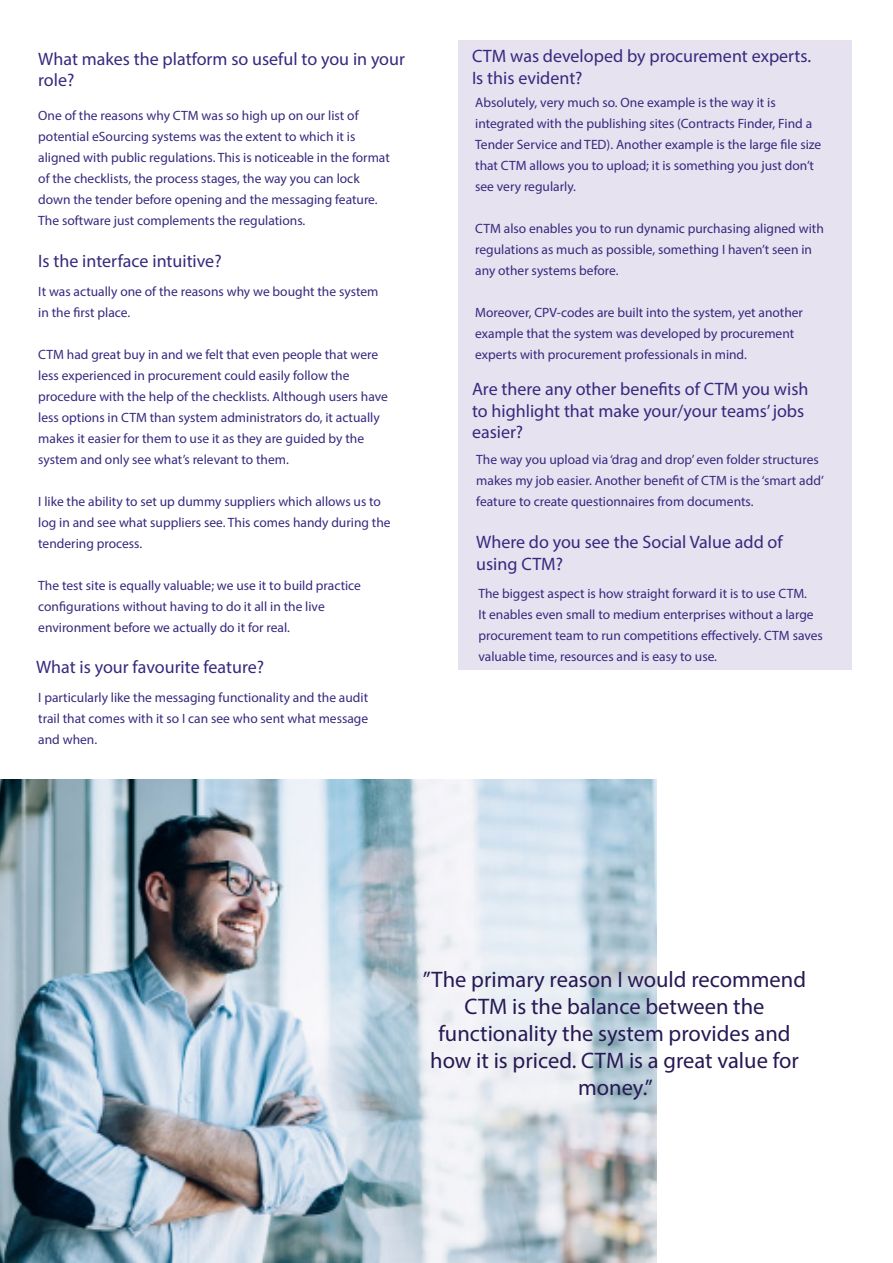
<style>
.page{position:relative;width:893px;height:1263px;background:#fff}
.page>*{position:absolute;margin:0;border:0;box-sizing:border-box;transform-origin:0 0}
.t1{font:22.5px/27px "Myriad Pro";color:#271954;text-align:center}
.t2{font:18px/21.6px "Myriad Pro";color:#37297e}
.t3{font:13.5px/21px "Myriad Pro";color:#37297e}
</style>
<div class="page">
<img style="left:0;top:780px;width:657px;height:483px">
<div style="left:458px;top:40px;width:393px;height:630px;background:#e7e2f0"></div>
<p class="t2" style="left:38px;top:47px;width:368px">What makes the platform so useful to you in your role?</p>
<p class="t3" style="left:38px;top:105px;width:322px">One of the reasons why CTM was so high up on our list of</p>
<p class="t3" style="left:38px;top:126px;width:319px">potential eSourcing systems was the extent to which it is</p>
<p class="t3" style="left:38px;top:147px;width:353px">aligned with public regulations. This is noticeable in the format of the checklists, the process stages, the way you can lock down the tender before opening and the messaging feature.<br>The software just complements the regulations.</p>
<p class="t2" style="left:38px;top:249px;width:185px">Is the interface intuitive?</p>
<p class="t3" style="left:38px;top:280px;width:342px">It was actually one of the reasons why we bought the system in the first place.</p>
<p class="t3" style="left:38px;top:343px;width:351px">CTM had great buy in and we felt that even people that were less experienced in procurement could easily follow the procedure with the help of the checklists. Although users have less options in CTM than system administrators do, it actually makes it easier for them to use it as they are guided by the system and only see what’s relevant to them.</p>
<p class="t3" style="left:38px;top:490px;width:354px">I like the ability to set up dummy suppliers which allows us to log in and see what suppliers see. This comes handy during the tendering process.</p>
<p class="t3" style="left:38px;top:574px;width:324px">The test site is equally valuable; we use it to build practice</p>
<p class="t3" style="left:38px;top:595px;width:288px">configurations without having to do it all in the live</p>
<p class="t3" style="left:38px;top:616px;width:253px">environment before we actually do it for real.</p>
<p class="t2" style="left:36px;top:655px;width:229px">What is your favourite feature?</p>
<p class="t3" style="left:38px;top:687px;width:331px;text-align:justify">I particularly like the messaging functionality and the audit trail that comes with it so I can see who sent what message and when.</p>
<p class="t2" style="left:472px;top:45px;width:341px">CTM was developed by procurement experts.<br>Is this evident?</p>
<p class="t3" style="left:475px;top:91px;width:302px">Absolutely, very much so. One example is the way it is</p>
<p class="t3" style="left:475px;top:112px;width:348px">integrated with the publishing sites (Contracts Finder, Find a Tender Service and TED). Another example is the large file size that CTM allows you to upload; it is something you just don’t see very regularly.</p>
<p class="t3" style="left:475px;top:217px;width:350px">CTM also enables you to run dynamic purchasing aligned with regulations as much as possible, something I haven’t seen in any other systems before.</p>
<p class="t3" style="left:475px;top:301px;width:329px">Moreover, CPV-codes are built into the system, yet another</p>
<p class="t3" style="left:475px;top:322px;width:321px">example that the system was developed by procurement experts with procurement professionals in mind.</p>
<p class="t2" style="left:472px;top:378px;width:338px">Are there any other benefits of CTM you wish to highlight that make your/your teams’ jobs easier?</p>
<p class="t3" style="left:476px;top:449px;width:349px">The way you upload via ‘drag and drop’ even folder structures makes my job easier. Another benefit of CTM is the ‘smart add’ feature to create questionnaires from documents.</p>
<p class="t2" style="left:476px;top:531px;width:308px">Where do you see the Social Value add of using CTM?</p>
<p class="t3" style="left:478px;top:583px;width:346px">The biggest aspect is how straight forward it is to use CTM.<br>It enables even small to medium enterprises without a large procurement team to run competitions effectively. CTM saves valuable time, resources and is easy to use.</p>
<p class="t1" style="left:423px;top:966px;width:385px">”The primary reason I would recommend<br>CTM is the balance between the</p>
<p class="t1" style="left:430px;top:1020px;width:370px">functionality the system provides and how it is priced. CTM is a great value for money.’’</p>
</div>
